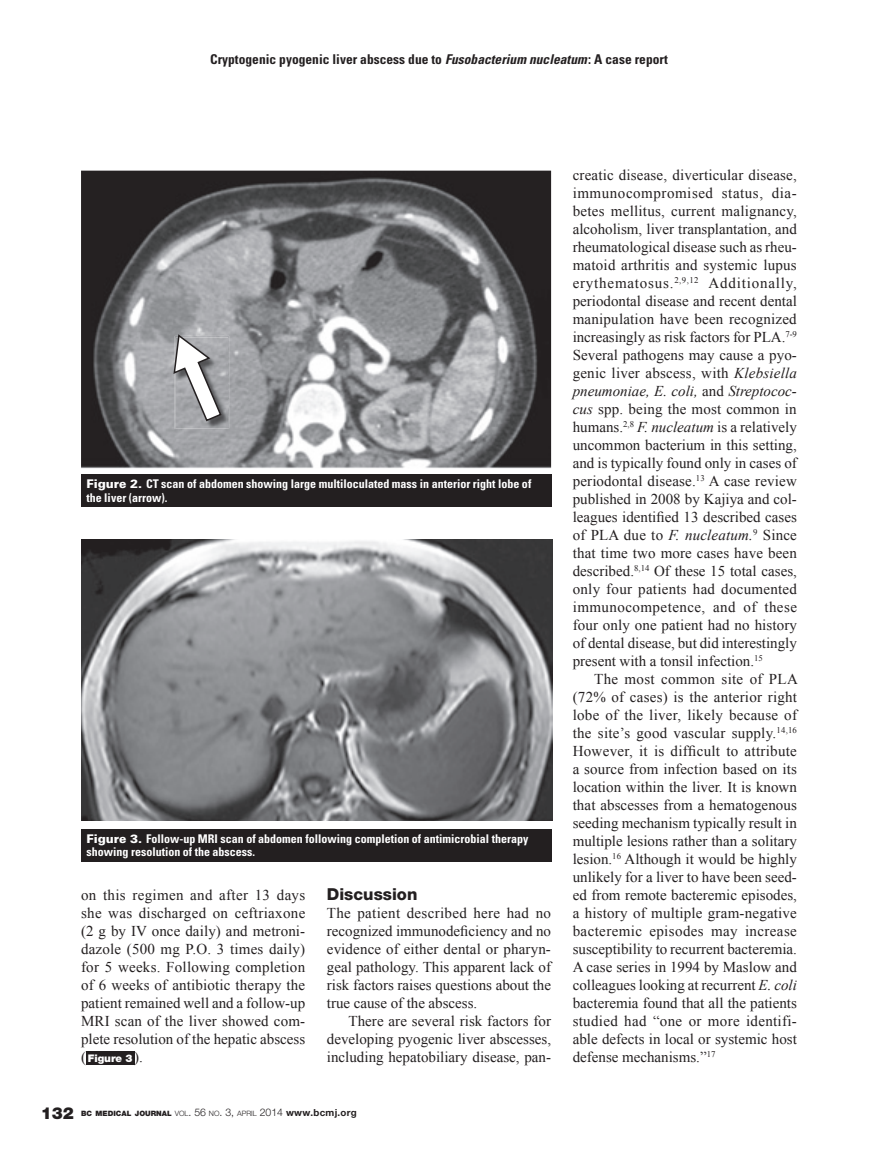
<style>
.page{position:relative;width:878px;height:1161px;background:#fff}
.page>*{position:absolute;margin:0;border:0;box-sizing:border-box;transform-origin:0 0}
.t1{font:800 16.5px "Helvetica Neue";color:#231f20}
.t2{font:900 16.5px "Helvetica Neue";color:#231f20}
.t3{font:15px/18px "Times New Roman";color:#231f20;text-align:justify}
.t4{font:700 condensed 13.5px "Univers";color:#231f20}
.t5{font:700 condensed 12px/13.5px "Univers";color:#fff}
.t6{font:900 10.5px "Helvetica Neue";color:#fff}
.t7{font:900 7.35px "Helvetica Neue";color:#231f20}
.s1{font-style:italic}
.s2{font-weight:900;font-stretch:normal}
.s3{font-family:"Times New Roman";font-weight:400;font-size:15px;color:#231f20}
.s4{font-weight:300}
.s5{font-weight:300;font-size:10.5px}
.s6{font-weight:700;font-size:9.75px}
</style>
<div class="page">
<div style="left:86px;top:1051px;width:48px;height:14px;background:#231f20"></div>
<img style="left:81px;top:171px;width:470px;height:297px">
<div style="left:81px;top:475px;width:470px;height:32px;background:#231f20"></div>
<img style="left:81px;top:539px;width:471px;height:281px">
<div style="left:81px;top:829px;width:470px;height:32px;background:#231f20"></div>
<img style="left:175px;top:336px;width:54px;height:93px">
<img style="left:176px;top:337px;width:52px;height:91px">
<svg style="left:172px;top:333px;width:50px;height:89px"></svg>
<p class="t4" style="left:210px;top:51px;width:459px">Cryptogenic pyogenic liver abscess due to <span class="s1">Fusobacterium nucleatum</span>: A case report</p>
<p class="t5" style="left:86px;top:477px;width:446px"><span class="s2">Figure 2.</span> CT scan of abdomen showing large multiloculated mass in anterior right lobe of the liver (arrow).</p>
<p class="t5" style="left:86px;top:831px;width:443px"><span class="s2">Figure 3.</span> Follow-up MRI scan of abdomen following completion of antimicrobial therapy showing resolution of the abscess.</p>
<p class="t3" style="left:81px;top:886px;width:226px">on this regimen and after 13 days she was discharged on ceftriaxone (2 g by IV once daily) and metroni&shy;dazole (500 mg P.O. 3 times daily) for 5 weeks. Following completion of 6 weeks of antibiotic therapy the patient remained well and a follow-up MRI scan of the liver showed com&shy;plete resolution of the hepatic abscess</p>
<p class="t6" style="left:81px;top:1052px;width:63px"><span class="s3">(</span> Figure 3 <span class="s3">).</span></p>
<p class="t1" style="left:327px;top:884px;width:92px">Discussion</p>
<p class="t3" style="left:327px;top:904px;width:226px">The patient described here had no recognized immunodeficiency and no evidence of either dental or pharyn&shy;geal pathology. This apparent lack of risk factors raises questions about the true cause of the abscess.</p>
<p class="t3" style="left:327px;top:1012px;width:226px;text-indent:22px">There are several risk factors for developing pyogenic liver abscesses, including hepatobiliary disease, pan-</p>
<p class="t2" style="left:41px;top:1103px;width:35px">132</p>
<p class="t7" style="left:81px;top:1109px;width:277px">BC MEDICAL JOURNAL <span class="s4">VOL</span><span class="s5">. 56</span> <span class="s4">NO</span><span class="s5">. 3,</span> <span class="s4">APRIL</span> <span class="s5">2014</span> <span class="s6">www.bcmj.org</span></p>
<p class="t3" style="left:572px;top:166px;width:226px">creatic disease, diverticular disease, immunocompromised status, dia&shy;betes mellitus, current malignancy, alcoholism, liver transplantation, and rheumatological disease such as rheu&shy;matoid arthritis and systemic lupus erythematosus.<sup>2,9,12</sup> Additionally, periodontal disease and recent dental manipulation have been recognized increasingly as risk factors for PLA.<sup>7-9<br></sup>Several pathogens may cause a pyo&shy;genic liver abscess, with <span class="s1">Klebsiella pneumoniae, E. coli,</span> and <span class="s1">Streptococ&shy;cus</span> spp. being the most common in humans.<sup>2,8</sup> <span class="s1">F. nucleatum</span> is a relatively uncommon bacterium in this setting, and is typically found only in cases of periodontal disease.<sup>13</sup> A case review published in 2008 by Kajiya and col&shy;leagues identified 13 described cases of PLA due to <span class="s1">F. nucleatum.</span><sup>9</sup> Since that time two more cases have been described.<sup>8,14</sup> Of these 15 total cases, only four patients had documented immunocompetence, and of these four only one patient had no history of dental disease, but did interestingly present with a tonsil infection.<sup>15</sup></p>
<p class="t3" style="left:572px;top:670px;width:227px;text-indent:22px">The most common site of PLA (72% of cases) is the anterior right lobe of the liver, likely because of the site’s good vascular supply.<sup>14,16<br></sup>However, it is difficult to attribute a source from infection based on its location within the liver. It is known that abscesses from a hematogenous seeding mechanism typically result in multiple lesions rather than a solitary lesion.<sup>16</sup> Although it would be highly unlikely for a liver to have been seed&shy;ed from remote bacteremic episodes, a history of multiple gram-negative bacteremic episodes may increase susceptibility to recurrent bacteremia.<br>A case series in 1994 by Maslow and colleagues looking at recurrent <span class="s1">E. coli </span>bacteremia found that all the patients studied had “one or more identifi&shy;able defects in local or systemic host defense mechanisms.”<sup>17</sup></p>
</div>
